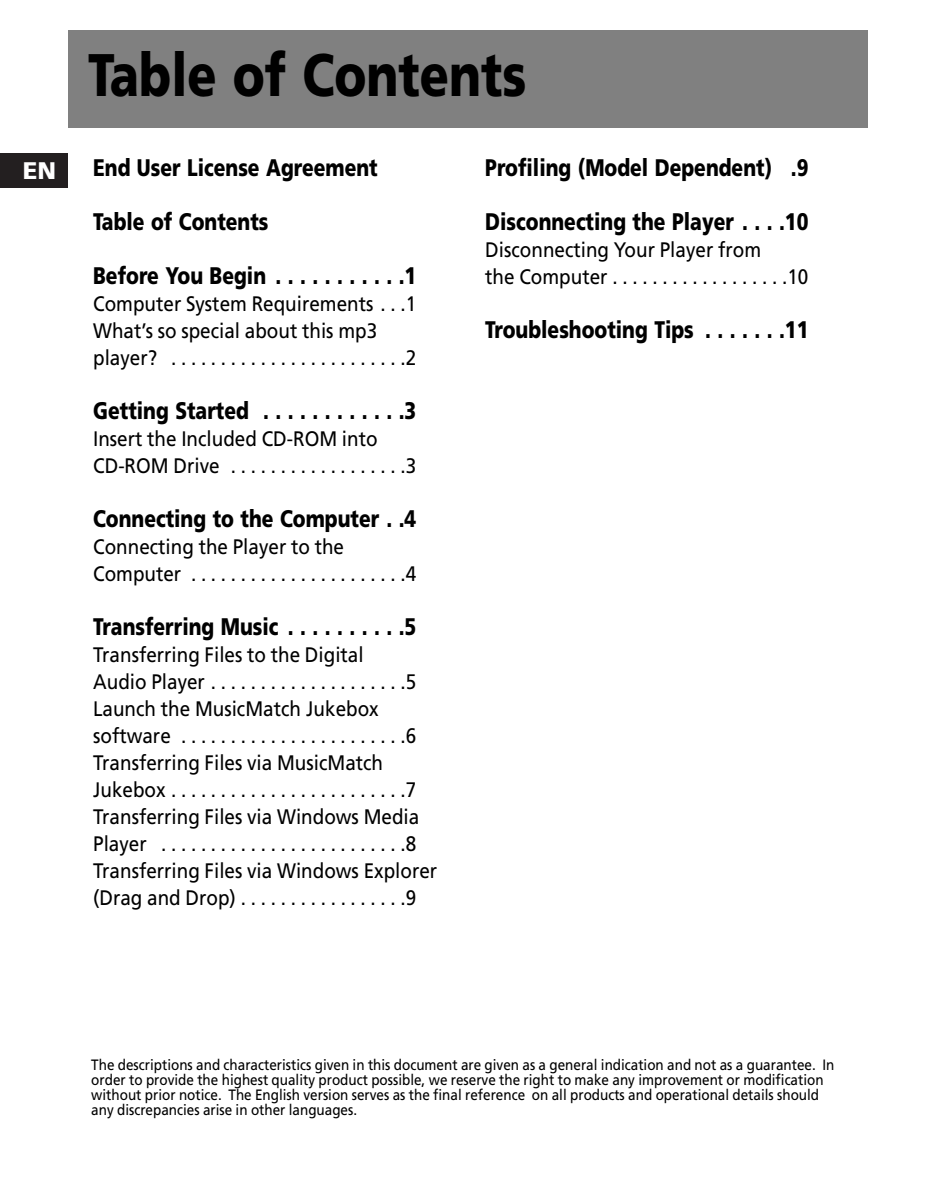
<style>
.page{position:relative;width:933px;height:1188px;background:#fff}
.page>*{position:absolute;margin:0;border:0;box-sizing:border-box;transform-origin:0 0}
.t1{font:900 60px "Frutiger";color:#000;scale:.8 1}
.t2{font:900 24px "Frutiger";color:#000;scale:.8 1}
.t3{font:900 24px "Frutiger";color:#fff}
.t4{font:21px/27px "Frutiger";color:#000;scale:.9 1}
.t5{font:15px/15px "Frutiger";color:#000;scale:.9 1}
</style>
<div class="page">
<div style="left:0;top:154px;width:68px;height:34px;background:#231f20"></div>
<div style="left:68px;top:30px;width:799px;height:98px;background:#808080"></div>
<p class="t3" style="left:23px;top:161px;width:35px">EN</p>
<h1 class="t1" style="left:88px;top:51px;width:549px">Table of Contents</h1>
<p class="t2" style="left:93px;top:158px;width:357px">End User License Agreement</p>
<p class="t2" style="left:93px;top:212px;width:221px">Table of Contents</p>
<p class="t2" style="left:93px;top:266px;width:405px">Before You Begin . . . . . . . . . . .1</p>
<p class="t4" style="left:93px;top:292px;width:361px">Computer System Requirements . . .1<br>What’s so special about this mp3 player? . . . . . . . . . . . . . . . . . . . . . . . .2</p>
<p class="t2" style="left:93px;top:401px;width:405px">Getting Started . . . . . . . . . . . .3</p>
<p class="t4" style="left:93px;top:427px;width:360px">Insert the Included CD-ROM into<br>CD-ROM Drive . . . . . . . . . . . . . . . . . .3</p>
<p class="t2" style="left:93px;top:509px;width:405px">Connecting to the Computer . .4</p>
<p class="t4" style="left:93px;top:535px;width:361px">Connecting the Player to the<br>Computer . . . . . . . . . . . . . . . . . . . . . .4</p>
<p class="t2" style="left:93px;top:617px;width:405px">Transferring Music . . . . . . . . . .5</p>
<p class="t4" style="left:93px;top:643px;width:384px">Transferring Files to the Digital<br>Audio Player . . . . . . . . . . . . . . . . . . . .5<br>Launch the MusicMatch Jukebox software . . . . . . . . . . . . . . . . . . . . . . .6<br>Transferring Files via MusicMatch Jukebox . . . . . . . . . . . . . . . . . . . . . . . .7<br>Transferring Files via Windows Media Player . . . . . . . . . . . . . . . . . . . . . . . . .8<br>Transferring Files via Windows Explorer (Drag and Drop) . . . . . . . . . . . . . . . . .9</p>
<p class="t2" style="left:485px;top:158px;width:405px">Profiling (Model Dependent) .9</p>
<p class="t2" style="left:485px;top:212px;width:405px">Disconnecting the Player . . . .10</p>
<p class="t4" style="left:485px;top:238px;width:361px">Disconnecting Your Player from<br>the Computer . . . . . . . . . . . . . . . . . .10</p>
<p class="t2" style="left:485px;top:320px;width:405px">Troubleshooting Tips . . . . . . .11</p>
<p class="t5" style="left:91px;top:1059px;width:827px">The descriptions and characteristics given in this document are given as a general indication and not as a guarantee. In order to provide the highest quality product possible, we reserve the right to make any improvement or modification without prior notice. The English version serves as the final reference on all products and operational details should any discrepancies arise in other languages.</p>
</div>
